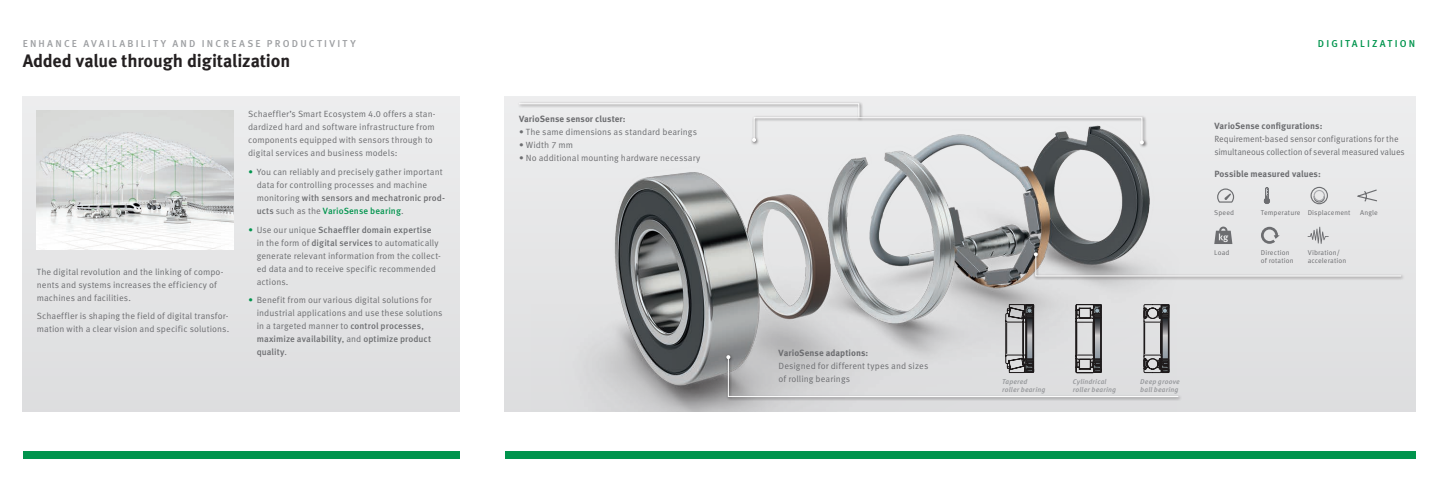
<style>
.page{position:relative;width:1438px;height:482px;background:#fff}
.page>*{position:absolute;margin:0;border:0;box-sizing:border-box;transform-origin:0 0}
.t1{font:700 18px "Schaeffler Meta";letter-spacing:-.01em;color:#231f20}
.t2{font:500 10px "Schaeffler Meta";letter-spacing:.22em;color:#9d9fa2}
.t3{font:500 10px "Schaeffler Meta";letter-spacing:.22em;color:#00944d}
.t4{font:9px/13px "Schaeffler Meta";letter-spacing:.005em;color:#6c6d70}
.t5{font:700 9px "Schaeffler Meta";letter-spacing:.005em;color:#6c6d70}
.t6{font:7px/8.5px "Schaeffler Meta";letter-spacing:.02em;color:#6c6d70}
.t7{font:italic 500 7px/8px "Schaeffler Meta";letter-spacing:.015em;color:#939598}
.s1{font-style:italic;color:#00944d}
.s2{font-weight:500}
.s3{font-weight:500;color:#00944d}
</style>
<div class="page">
<div style="left:23px;top:452px;width:436px;height:7px;background:#00944d"></div>
<div style="left:505px;top:96px;width:909px;height:315px;background:#e6e6e7"></div>
<img style="left:576px;top:148px;width:606px;height:263px">
<div style="left:23px;top:96px;width:436px;height:315px;background:#e3e4e5"></div>
<svg style="left:1217px;top:188px;width:16px;height:15px"></svg>
<svg style="left:1263px;top:187px;width:6px;height:17px"></svg>
<svg style="left:1310px;top:187px;width:17px;height:17px"></svg>
<svg style="left:1357px;top:189px;width:20px;height:13px"></svg>
<svg style="left:1214px;top:227px;width:18px;height:17px"></svg>
<svg style="left:1261px;top:227px;width:18px;height:17px"></svg>
<svg style="left:1307px;top:227px;width:21px;height:17px"></svg>
<div style="left:1031px;top:251px;width:373px;height:29px;background:#231f20;opacity:.75"></div>
<svg style="left:1033px;top:252px;width:368px;height:25px"></svg>
<div style="left:517px;top:101px;width:346px;height:21px;background:#dddcdd"></div>
<div style="left:750px;top:115px;width:397px;height:33px;background:#231f20;opacity:.75"></div>
<svg style="left:518px;top:103px;width:625px;height:41px"></svg>
<div style="left:724px;top:353px;width:457px;height:48px;background:#231f20;opacity:.75"></div>
<svg style="left:726px;top:304px;width:453px;height:93px"></svg>
<img style="left:37px;top:111px;width:197px;height:138px">
<div style="left:505px;top:452px;width:909px;height:7px;background:#00944d"></div>
<p class="t2" style="left:23px;top:38px;width:334px">ENHANCE AVAILABILITY AND INCREASE PRODUCTIVITY</p>
<p class="t3" style="left:1317px;top:38px;width:99px">DIGITALIZATION</p>
<h1 class="t1" style="left:23px;top:50px;width:269px">Added value through digitalization</h1>
<p class="t4" style="left:37px;top:265px;width:188px">The digital revolution and the linking of compo&shy;nents and systems increases the efficiency of machines and facilities.</p>
<p class="t4" style="left:37px;top:310px;width:194px">Schaeffler is shaping the field of digital transfor&shy;mation with a clear vision and specific solutions.</p>
<p class="t4" style="left:248px;top:108px;width:189px">Schaeffler’s Smart Ecosystem 4.0 offers a stan&shy;dardized hard and software infrastructure from components equipped with sensors through to digital services and business models:</p>
<p class="t4" style="left:257px;top:165px;width:190px;text-indent:-9px"><span class="s1">•</span> You can reliably and precisely gather important data for controlling processes and machine monitoring <span class="s2">with sensors and mechatronic prod&shy;ucts</span> such as the <span class="s3">VarioSense bearing</span>.</p>
<p class="t4" style="left:257px;top:223px;width:186px;text-indent:-9px"><span class="s1">•</span> Use our unique <span class="s2">Schaeffler domain expertise </span>in the form of <span class="s2">digital services</span> to automatically generate relevant information from the collect&shy;ed data and to receive specific recommended actions.</p>
<p class="t4" style="left:257px;top:294px;width:187px;text-indent:-9px"><span class="s1">•</span> Benefit from our various digital solutions for industrial applications and use these solutions in a targeted manner to <span class="s2">control processes</span>, <span class="s2">maximize availability</span>, and <span class="s2">optimize product quality</span>.</p>
<p class="t5" style="left:519px;top:114px;width:108px">VarioSense sensor cluster:</p>
<p class="t4" style="left:519px;top:126px;width:180px">• The same dimensions as standard bearings</p>
<p class="t4" style="left:519px;top:139px;width:56px">• Width 7 mm</p>
<p class="t4" style="left:519px;top:152px;width:183px">• No additional mounting hardware necessary</p>
<p class="t5" style="left:778px;top:347px;width:91px">VarioSense adaptions:</p>
<p class="t4" style="left:778px;top:359px;width:151px">Designed for different types and sizes of rolling bearings</p>
<p class="t5" style="left:1214px;top:120px;width:109px">VarioSense configurations:</p>
<p class="t4" style="left:1214px;top:133px;width:192px">Requirement-based sensor configurations for the simultaneous collection of several measured values</p>
<p class="t5" style="left:1214px;top:168px;width:108px">Possible measured values:</p>
<p class="t6" style="left:1214px;top:209px;width:21px">Speed</p>
<p class="t6" style="left:1260px;top:209px;width:91px">Temperature Displacement</p>
<p class="t6" style="left:1359px;top:209px;width:19px">Angle</p>
<p class="t6" style="left:1214px;top:248px;width:17px">Load</p>
<p class="t6" style="left:1260px;top:248px;width:34px">Direction of rotation</p>
<p class="t6" style="left:1307px;top:248px;width:40px">Vibration/ acceleration</p>
<p class="t7" style="left:1072px;top:377px;width:45px">Cylindrical roller bearing</p>
<p class="t7" style="left:1002px;top:377px;width:45px">Tapered roller bearing</p>
<p class="t7" style="left:1140px;top:377px;width:41px">Deep groove ball bearing</p>
</div>
